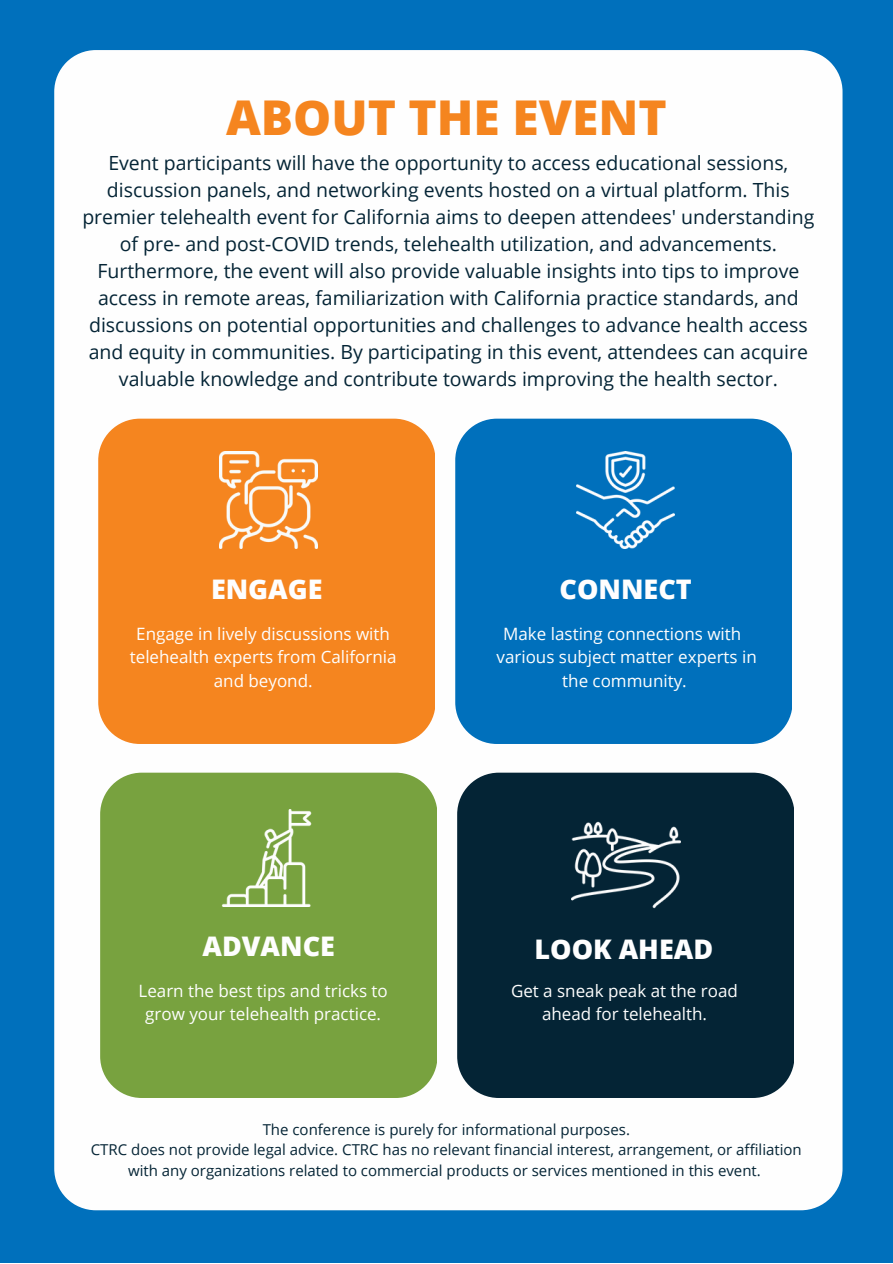
<style>
.page{position:relative;width:893px;height:1264px;background:#fff}
.page>*{position:absolute;margin:0;border:0;box-sizing:border-box;transform-origin:0 0}
.t1{font:800 48px "Open Sans";color:#f5851f}
.t2{font:800 27px "Open Sans";color:#fefefe}
.t3{font:19.5px/27px "Open Sans";color:#042435;text-align:center}
.t4{font:16.95px/23.4px "Open Sans";color:#fefefe;text-align:center}
.t5{font:15px/20.2px "Open Sans";color:#042435;text-align:center}
</style>
<div class="page">
<div style="left:0;top:0;width:892px;height:1262px;background:#0070bc"></div>
<div style="left:54px;top:50px;width:788px;height:1160px;background:#fefefe"></div>
<div style="left:455px;top:418px;width:337px;height:325px;background:#0070bc;border-radius:42px"></div>
<div style="left:98px;top:418px;width:337px;height:325px;background:#f5851f;border-radius:42px"></div>
<div style="left:457px;top:772px;width:337px;height:325px;background:#042435;border-radius:42px"></div>
<div style="left:100px;top:772px;width:337px;height:325px;background:#78a23f;border-radius:42px"></div>
<img style="left:220px;top:451px;width:97px;height:98px">
<img style="left:576px;top:451px;width:98px;height:98px">
<img style="left:221px;top:809px;width:91px;height:97px">
<img style="left:571px;top:821px;width:109px;height:88px">
<p class="t1" style="left:226px;top:84px;width:442px">ABOUT THE EVENT</p>
<p class="t3" style="left:82px;top:149px;width:733px">Event participants will have the opportunity to access educational sessions, discussion panels, and networking events hosted on a virtual platform. This premier telehealth event for California aims to deepen attendees' understanding of pre- and post-COVID trends, telehealth utilization, and advancements.<br>Furthermore, the event will also provide valuable insights into tips to improve access in remote areas, familiarization with California practice standards, and discussions on potential opportunities and challenges to advance health access and equity in communities. By participating in this event, attendees can acquire valuable knowledge and contribute towards improving the health sector.</p>
<p class="t2" style="left:211px;top:570px;width:113px">ENGAGE</p>
<p class="t4" style="left:130px;top:621px;width:268px">Engage in lively discussions with telehealth experts from California and beyond.</p>
<p class="t2" style="left:559px;top:570px;width:134px">CONNECT</p>
<p class="t4" style="left:496px;top:621px;width:262px">Make lasting connections with various subject matter experts in the community.</p>
<p class="t2" style="left:202px;top:926px;width:134px">ADVANCE</p>
<p class="t2" style="left:534px;top:930px;width:180px">LOOK AHEAD</p>
<p class="t4" style="left:138px;top:978px;width:251px">Learn the best tips and tricks to grow your telehealth practice.</p>
<p class="t4" style="left:511px;top:978px;width:228px">Get a sneak peak at the road ahead for telehealth.</p>
<p class="t5" style="left:263px;top:1119px;width:369px">The conference is purely for informational purposes.</p>
<p class="t5" style="left:91px;top:1139px;width:712px">CTRC does not provide legal advice. CTRC has no relevant financial interest, arrangement, or affiliation with any organizations related to commercial products or services mentioned in this event.</p>
</div>
